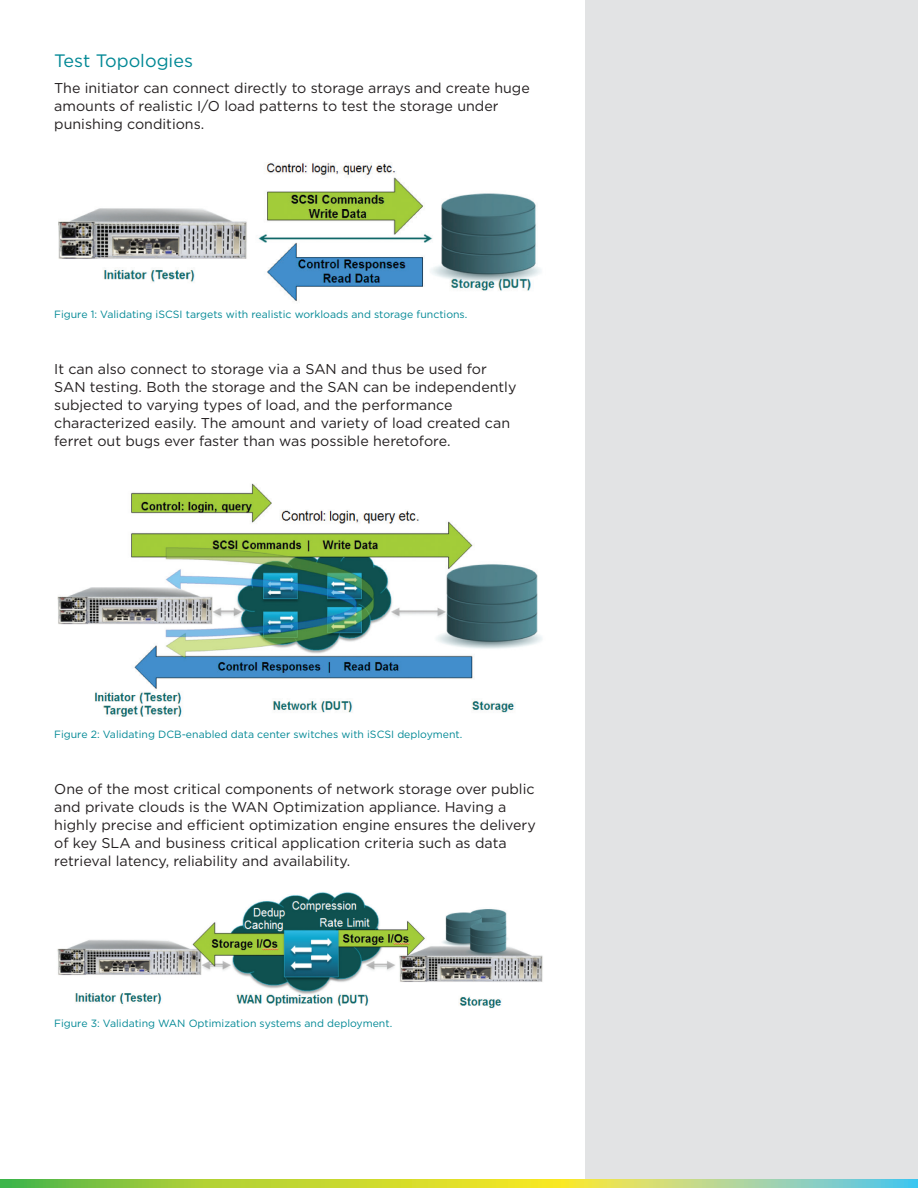
<style>
.page{position:relative;width:918px;height:1188px;background:#fff}
.page>*{position:absolute;margin:0;border:0;box-sizing:border-box;transform-origin:0 0}
.Subheading{font:18px "Gotham";color:#008895}
.Body_Copy{font:14.25px/18px "Gotham";color:#231f20}
.Picture_Description{font:10.5px "Gotham";color:#008895}
</style>
<div class="page">
<div style="left:585px;top:0;width:333px;height:1188px;background:#e2e3e4"></div>
<svg style="left:0;top:1180px;width:918px;height:8px;background:#afd35b"></svg>
<img style="left:58px;top:163px;width:483px;height:138px">
<img style="left:57px;top:483px;width:485px;height:234px">
<img style="left:57px;top:892px;width:486px;height:117px">
<p class="Subheading" style="left:54px;top:51px;width:140px">Test Topologies</p>
<p class="Body_Copy" style="left:54px;top:78px;width:477px">The initiator can connect directly to storage arrays and create huge amounts of realistic I/O load patterns to test the storage under punishing conditions.</p>
<p class="Picture_Description" style="left:54px;top:308px;width:415px">Figure 1: Validating iSCSI targets with realistic workloads and storage functions.</p>
<p class="Body_Copy" style="left:54px;top:360px;width:464px">It can also connect to storage via a SAN and thus be used for SAN testing. Both the storage and the SAN can be independently subjected to varying types of load, and the performance characterized easily. The amount and variety of load created can ferret out bugs ever faster than was possible heretofore.</p>
<p class="Picture_Description" style="left:54px;top:728px;width:410px">Figure 2: Validating DCB-enabled data center switches with iSCSI deployment.</p>
<p class="Body_Copy" style="left:54px;top:779px;width:483px">One of the most critical components of network storage over public and private clouds is the WAN Optimization appliance. Having a highly precise and efficient optimization engine ensures the delivery of key SLA and business critical application criteria such as data retrieval latency, reliability and availability.</p>
<p class="Picture_Description" style="left:54px;top:1016px;width:340px">Figure 3: Validating WAN Optimization systems and deployment.</p>
</div>
